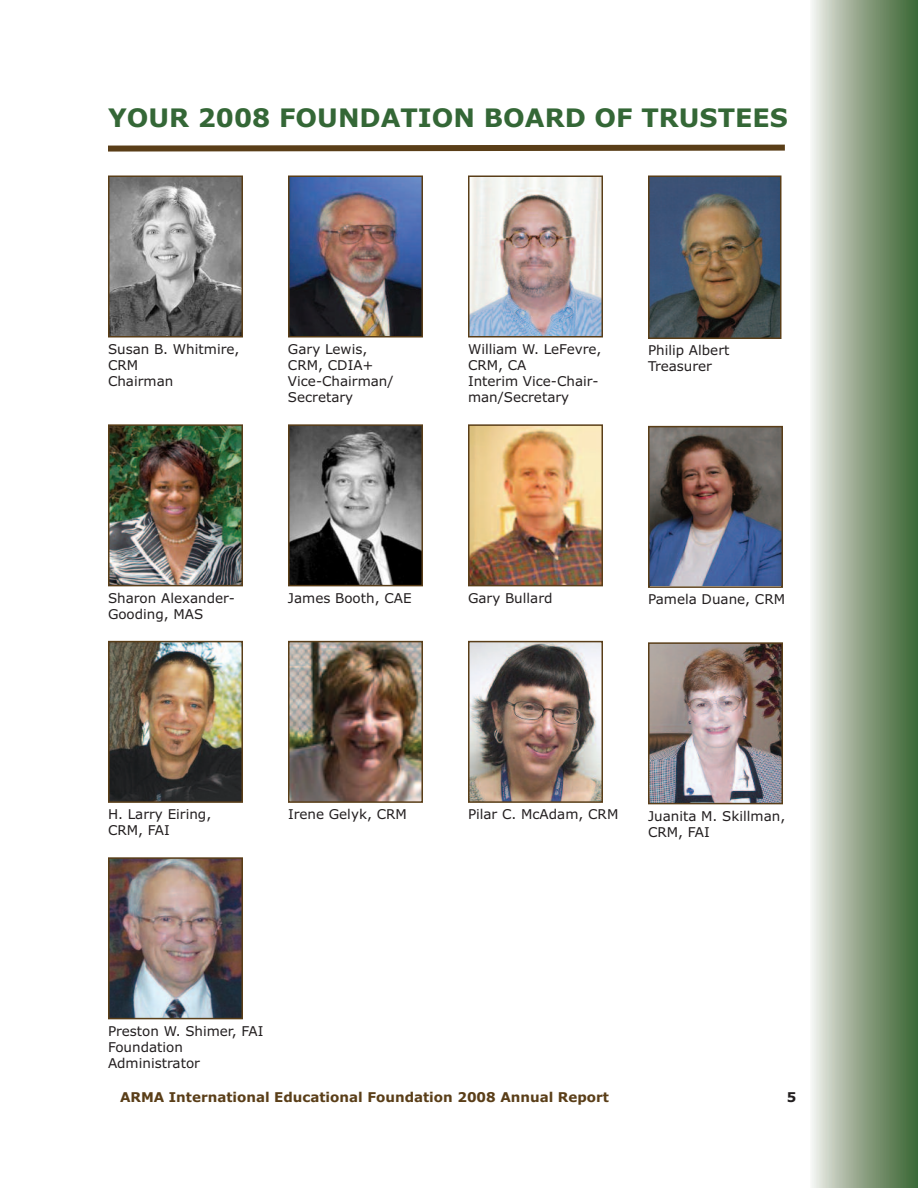
<style>
.page{position:relative;width:918px;height:1188px;background:#fff}
.page>*{position:absolute;margin:0;border:0;box-sizing:border-box;transform-origin:0 0}
.t1{font:700 25.5px "Verdana";color:#346736}
.t2{font:13.5px/16.2px "Verdana";color:#231f20}
.t3{font:700 13.5px "Verdana";color:#5a3e18}
.t4{font:700 13.5px "Verdana";color:#231f20}
</style>
<div class="page">
<div style="left:810px;top:0;width:108px;height:1188px;background:linear-gradient(to right,#edebe7,#36612e)"></div>
<svg style="left:108px;top:144px;width:677px;height:8px;background:#836e51"></svg>
<img style="left:651px;top:645px;width:129px;height:156px">
<div style="left:648px;top:642px;width:135px;height:162px;border:2px solid #5a3e18"></div>
<img style="left:111px;top:860px;width:129px;height:156px">
<div style="left:108px;top:857px;width:135px;height:162px;border:2px solid #5a3e18"></div>
<img style="left:291px;top:644px;width:129px;height:156px">
<div style="left:288px;top:641px;width:135px;height:162px;border:2px solid #5a3e18"></div>
<img style="left:471px;top:644px;width:129px;height:156px">
<div style="left:468px;top:641px;width:135px;height:162px;border:2px solid #5a3e18"></div>
<img style="left:111px;top:644px;width:129px;height:156px">
<div style="left:108px;top:641px;width:135px;height:162px;border:2px solid #5a3e18"></div>
<img style="left:651px;top:429px;width:129px;height:156px">
<div style="left:648px;top:426px;width:135px;height:162px;border:2px solid #5a3e18"></div>
<img style="left:471px;top:427px;width:129px;height:156px">
<div style="left:468px;top:424px;width:135px;height:162px;border:2px solid #5a3e18"></div>
<img style="left:291px;top:427px;width:129px;height:156px">
<div style="left:288px;top:424px;width:135px;height:162px;border:2px solid #5a3e18"></div>
<img style="left:111px;top:427px;width:129px;height:156px">
<div style="left:108px;top:424px;width:135px;height:162px;border:2px solid #5a3e18"></div>
<img style="left:651px;top:179px;width:127px;height:157px">
<div style="left:648px;top:176px;width:133px;height:163px;border:2px solid #5a3e18"></div>
<img style="left:471px;top:179px;width:129px;height:156px">
<div style="left:468px;top:176px;width:135px;height:162px;border:2px solid #5a3e18"></div>
<img style="left:291px;top:179px;width:129px;height:156px">
<div style="left:288px;top:176px;width:135px;height:162px;border:2px solid #5a3e18"></div>
<img style="left:111px;top:179px;width:129px;height:156px">
<div style="left:108px;top:176px;width:135px;height:162px;border:2px solid #5a3e18"></div>
<h1 class="t1" style="left:108px;top:104px;width:682px">YOUR 2008 FOUNDATION BOARD OF TRUSTEES</h1>
<p class="t2" style="left:108px;top:341px;width:133px">Susan B. Whitmire,<br>CRM<br>Chairman</p>
<p class="t2" style="left:288px;top:341px;width:107px">Gary Lewis,<br>CRM, CDIA+<br>Vice-Chairman/<br>Secretary</p>
<p class="t2" style="left:468px;top:341px;width:135px">William W. LeFevre,<br>CRM, CA<br>Interim Vice-Chair&shy;man/Secretary</p>
<p class="t2" style="left:648px;top:342px;width:83px">Philip Albert<br>Treasurer</p>
<p class="t2" style="left:108px;top:590px;width:128px">Sharon Alexander-<br>Gooding, MAS</p>
<p class="t2" style="left:288px;top:590px;width:125px">James Booth, CAE</p>
<p class="t2" style="left:468px;top:590px;width:86px">Gary Bullard</p>
<p class="t2" style="left:648px;top:591px;width:139px">Pamela Duane, CRM</p>
<p class="t2" style="left:108px;top:806px;width:105px">H. Larry Eiring,<br>CRM, FAI</p>
<p class="t2" style="left:288px;top:806px;width:120px">Irene Gelyk, CRM</p>
<p class="t2" style="left:468px;top:806px;width:152px">Pilar C. McAdam, CRM</p>
<p class="t2" style="left:648px;top:808px;width:139px">Juanita M. Skillman,<br>CRM, FAI</p>
<p class="t2" style="left:108px;top:1023px;width:157px">Preston W. Shimer, FAI<br>Foundation<br>Administrator</p>
<p class="t3" style="left:120px;top:1090px;width:491px">ARMA International Educational Foundation 2008 Annual Report</p>
<p class="t4" style="left:787px;top:1090px;width:11px">5</p>
</div>
